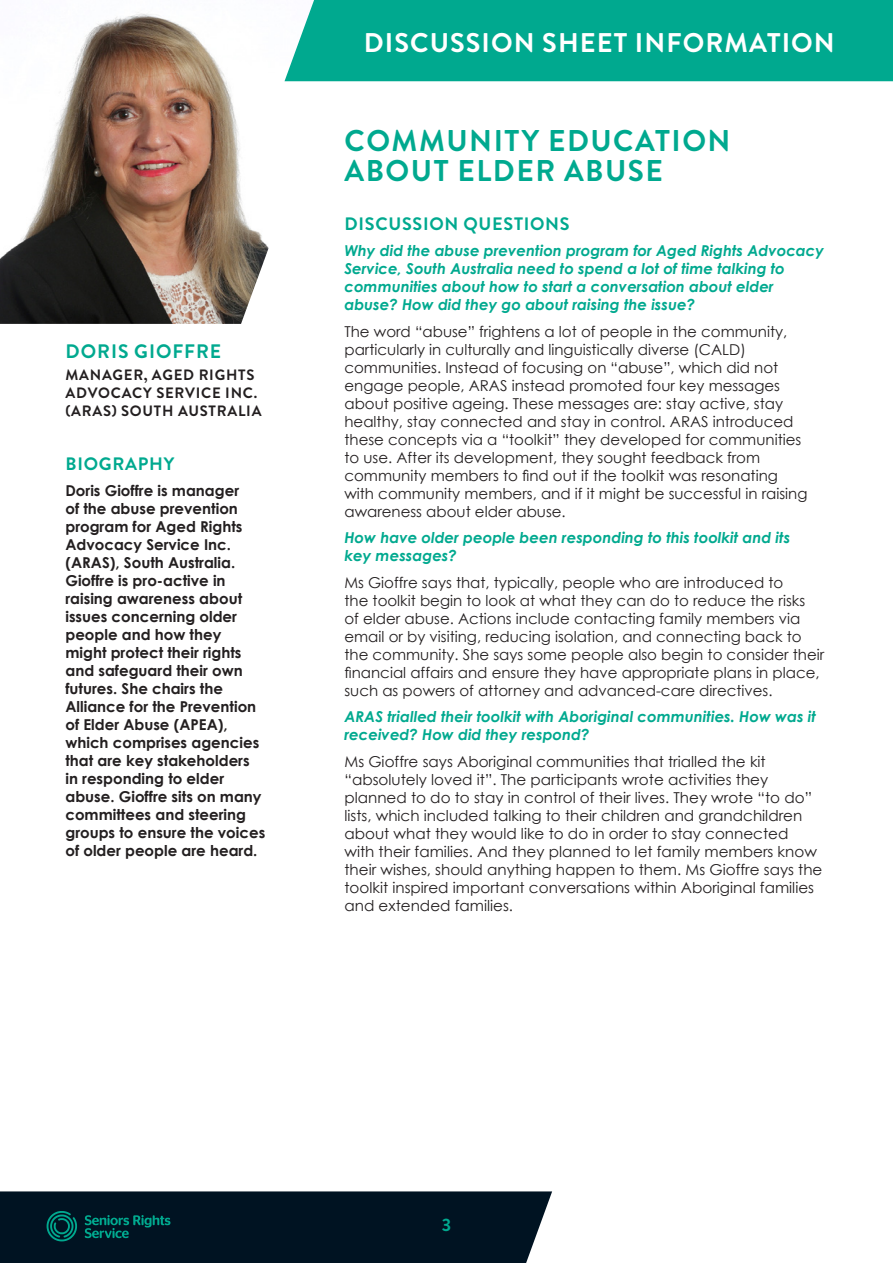
<style>
.page{position:relative;width:893px;height:1263px;background:#fff}
.page>*{position:absolute;margin:0;border:0;box-sizing:border-box;transform-origin:0 0}
.t1{font:700 30px/30px "Brandon Grotesque";letter-spacing:.05em;color:#00a98f}
.headings{font:700 27px "Brandon Grotesque";letter-spacing:.04em;color:#fff}
.Name{font:700 19.5px "Brandon Grotesque";letter-spacing:.05em;color:#00a98f}
.Subs{font:700 18px "Brandon Grotesque";letter-spacing:.04em;color:#00a98f}
.Body_10_pt{font:15px/18px "Century Gothic";color:#231f20}
.Body_10_bold{font:700 15px/18px "Century Gothic";color:#231f20}
.Body_10_italic_green{font:italic 700 15px/18px "Century Gothic";color:#00a98f}
.t2{font:700 15px/18px "Brandon Grotesque";letter-spacing:.05em;color:#231f20}
</style>
<div class="page">
<img style="left:0;top:12px;width:326px;height:312px">
<div style="left:284px;top:0;width:609px;height:81px;background:#00a98f"></div>
<svg style="left:0;top:1191px;width:552px;height:72px;background:#071d2a"></svg>
<p class="Name" style="left:66px;top:338px;width:157px">DORIS GIOFFRE</p>
<p class="t2" style="left:65px;top:366px;width:198px">MANAGER, AGED RIGHTS<br>ADVOCACY SERVICE INC. (ARAS) SOUTH AUSTRALIA</p>
<p class="Subs" style="left:66px;top:451px;width:110px">BIOGRAPHY</p>
<p class="Body_10_bold" style="left:65px;top:481px;width:201px">Doris Gioffre is manager<br>of the abuse prevention program for Aged Rights<br>Advocacy Service Inc. (ARAS), South Australia.<br>Gioffre is pro-active in raising awareness about issues concerning older people and how they might protect their rights and safeguard their own futures. She chairs the<br>Alliance for the Prevention of Elder Abuse (APEA), which comprises agencies that are key stakeholders in responding to elder abuse. Gioffre sits on many committees and steering groups to ensure the voices of older people are heard.</p>
<p class="headings" style="left:364px;top:24px;width:472px">DISCUSSION SHEET INFORMATION</p>
<p class="t1" style="left:345px;top:126px;width:387px">COMMUNITY EDUCATION<br>ABOUT ELDER ABUSE</p>
<p class="Subs" style="left:345px;top:211px;width:227px">DISCUSSION QUESTIONS</p>
<p class="Body_10_italic_green" style="left:344px;top:241px;width:481px">Why did the abuse prevention program for Aged Rights Advocacy Service, South Australia need to spend a lot of time talking to communities about how to start a conversation about elder abuse? How did they go about raising the issue?</p>
<p class="Body_10_pt" style="left:344px;top:322px;width:465px">The word “abuse” frightens a lot of people in the community, particularly in culturally and linguistically diverse (CALD) communities. Instead of focusing on “abuse”, which did not engage people, ARAS instead promoted four key messages about positive ageing. These messages are: stay active, stay healthy, stay connected and stay in control. ARAS introduced these concepts via a “toolkit” they developed for communities to use. After its development, they sought feedback from community members to find out if the toolkit was resonating with community members, and if it might be successful in raising awareness about elder abuse.</p>
<p class="Body_10_italic_green" style="left:344px;top:528px;width:447px">How have older people been responding to this toolkit and its key messages?</p>
<p class="Body_10_pt" style="left:344px;top:573px;width:481px">Ms Gioffre says that, typically, people who are introduced to<br>the toolkit begin to look at what they can do to reduce the risks<br>of elder abuse. Actions include contacting family members via email or by visiting, reducing isolation, and connecting back to the community. She says some people also begin to consider their financial affairs and ensure they have appropriate plans in place, such as powers of attorney and advanced-care directives.</p>
<p class="Body_10_italic_green" style="left:344px;top:707px;width:473px">ARAS trialled their toolkit with Aboriginal communities. How was it received? How did they respond?</p>
<p class="Body_10_pt" style="left:344px;top:752px;width:480px">Ms Gioffre says Aboriginal communities that trialled the kit “absolutely loved it”. The participants wrote activities they planned to do to stay in control of their lives. They wrote “to do” lists, which included talking to their children and grandchildren about what they would like to do in order to stay connected<br>with their families. And they planned to let family members know their wishes, should anything happen to them. Ms Gioffre says the toolkit inspired important conversations within Aboriginal families and extended families.</p>
<p class="Subs" style="left:442px;top:1212px;width:11px">3</p>
</div>
